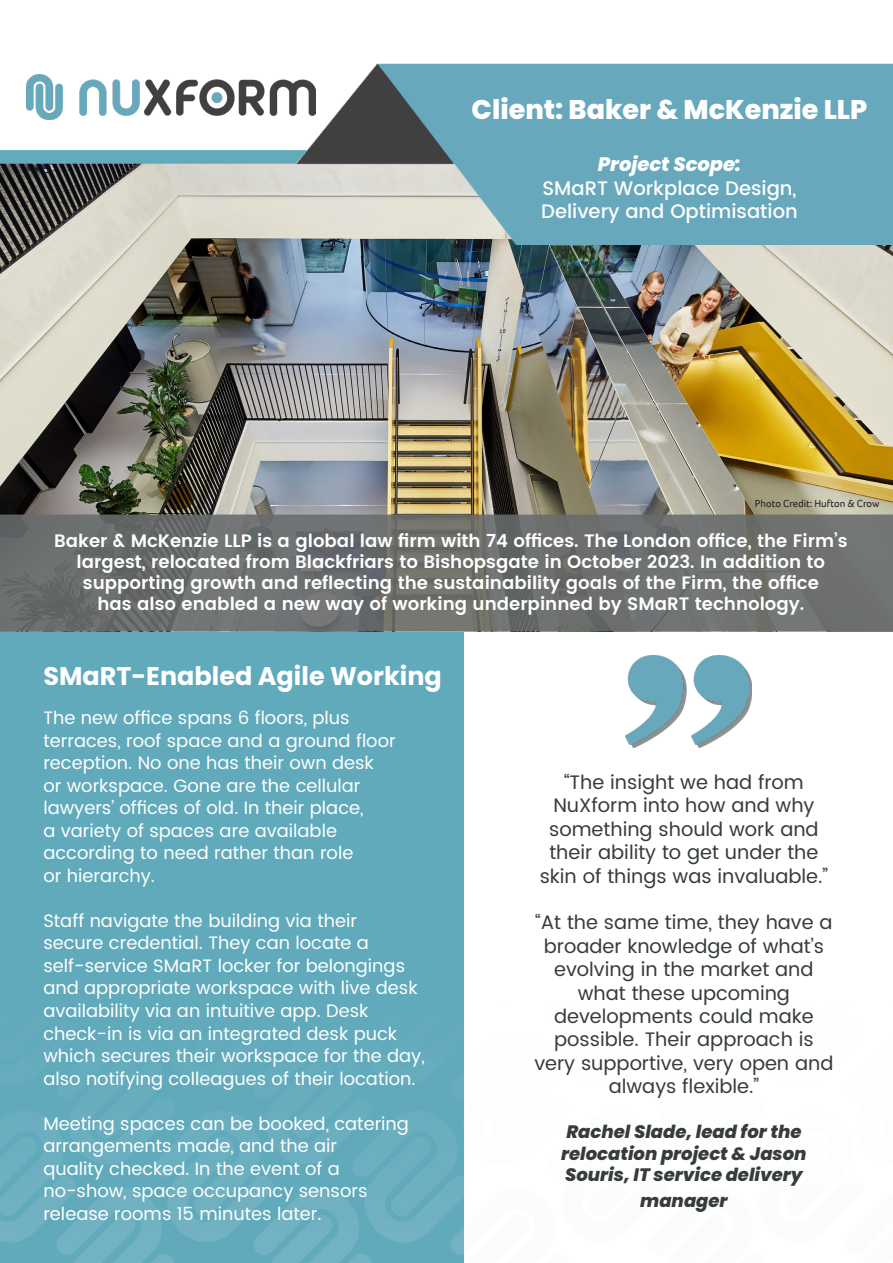
<style>
.page{position:relative;width:893px;height:1263px;background:#fff}
.page>*{position:absolute;margin:0;border:0;box-sizing:border-box;transform-origin:0 0}
.t1{font:800 27px "Poppins";color:#fff}
.t2{font:700 25.5px "Poppins";color:#fff}
.t3{font:19.5px/23.4px "Poppins";color:#363b3d;text-align:center}
.t4{font:500 19.5px/23.4px "Poppins";color:#fff;text-align:center}
.t5{font:18px/22.5px "Poppins";color:#fff}
.t6{font:600 18px/21px "Poppins";color:#fff;text-align:center}
.t7{font:italic 800 18px/21.6px "Poppins";color:#363b3d}
.t8{font:10.5px "Foco";color:#231f20}
.s1{font-weight:800;font-style:italic}
</style>
<div class="page">
<div style="left:0;top:555px;width:463px;height:708px;background:#61aabc"></div>
<img style="left:0;top:244px;width:893px;height:270px">
<svg style="left:0;top:827px;width:464px;height:436px"></svg>
<img style="left:0;top:63px;width:893px;height:181px">
<svg style="left:0;top:514px;width:893px;height:117px;fill:#6e716f"></svg>
<img style="left:26px;top:74px;width:290px;height:45px">
<div style="left:629px;top:659px;width:123px;height:89px;background:#686c6d;opacity:.75"></div>
<img style="left:626px;top:656px;width:123px;height:88px">
<svg style="left:0;top:150px;width:308px;height:14px"></svg>
<p class="t1" style="left:472px;top:94px;width:397px">Client: Baker &amp; McKenzie LLP</p>
<p class="t4" style="left:541px;top:153px;width:258px"><span class="s1">Project Scope:<br></span>SMaRT Workplace Design,<br>Delivery and Optimisation</p>
<p class="t8" style="left:755px;top:496px;width:126px">Photo Credit: Hufton &amp; Crow</p>
<p class="t6" style="left:54px;top:531px;width:795px">Baker &amp; McKenzie LLP is a global law firm with 74 offices. The London office, the Firm’s largest, relocated from Blackfriars to Bishopsgate in October 2023. In addition to supporting growth and reflecting the sustainability goals of the Firm, the office<br>has also enabled a new way of working underpinned by SMaRT technology.</p>
<p class="t2" style="left:43px;top:662px;width:400px">SMaRT-Enabled Agile Working</p>
<p class="t5" style="left:43px;top:707px;width:354px">The new office spans 6 floors, plus terraces, roof space and a ground floor reception. No one has their own desk or workspace. Gone are the cellular lawyers’ offices of old. In their place,<br>a variety of spaces are available according to need rather than role<br>or hierarchy.</p>
<p class="t5" style="left:43px;top:910px;width:383px">Staff navigate the building via their<br>secure credential. They can locate a self-service SMaRT locker for belongings and appropriate workspace with live desk availability via an intuitive app. Desk check-in is via an integrated desk puck which secures their workspace for the day, also notifying colleagues of their location.</p>
<p class="t5" style="left:43px;top:1112px;width:367px">Meeting spaces can be booked, catering arrangements made, and the air<br>quality checked. In the event of a no-show, space occupancy sensors release rooms 15 minutes later.</p>
<p class="t3" style="left:540px;top:771px;width:290px">“The insight we had from<br>NuXform into how and why something should work and their ability to get under the skin of things was invaluable.”</p>
<p class="t3" style="left:534px;top:911px;width:301px">“At the same time, they have a broader knowledge of what’s evolving in the market and what these upcoming developments could make possible. Their approach is very supportive, very open and always flexible.”</p>
<p class="t7" style="left:561px;top:1121px;width:247px">Rachel Slade, lead for the relocation project &amp; Jason<br>Souris, IT service delivery</p>
<p class="t7" style="left:640px;top:1189px;width:89px">manager</p>
</div>
